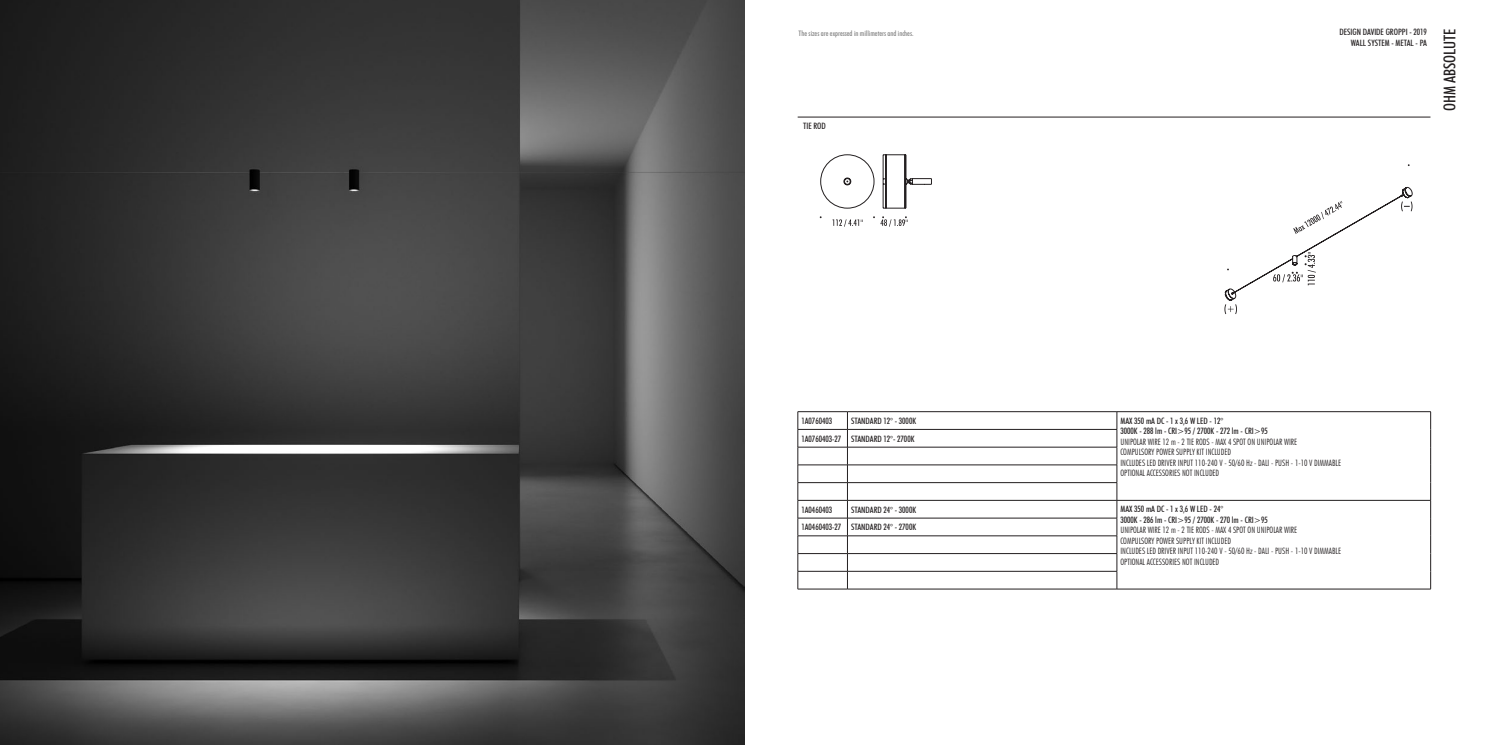
<style>
.page{position:relative;width:1489px;height:745px;background:#fff}
.page>*{position:absolute;margin:0;border:0;box-sizing:border-box;transform-origin:0 0}
.t1{font:500 condensed 16.25px "Futura BT";color:#231f20}
.t2{font:300 condensed 8.75px/10.5px "Futura BT";color:#231f20}
.t3{font:500 condensed 8.75px/10.5px "Futura BT";color:#231f20}
.t4{font:500 condensed 7.5px "Futura BT";color:#808080}
</style>
<div class="page">
<hr style="left:797px;top:117px;width:633px;height:1px;background:#231f20">
<svg style="left:880px;top:216px;width:27px;height:10px"></svg>
<svg style="left:832px;top:219px;width:31px;height:7px"></svg>
<svg style="left:820px;top:154px;width:111px;height:54px"></svg>
<svg style="left:1224px;top:186px;width:188px;height:128px"></svg>
<hr style="left:1116px;top:500px;width:314px;height:1px;background:#231f20">
<hr style="left:1116px;top:588px;width:314px;height:1px;background:#231f20">
<hr style="left:797px;top:411px;width:50px;height:1px;background:#231f20">
<hr style="left:847px;top:411px;width:269px;height:1px;background:#231f20">
<hr style="left:847px;top:500px;width:269px;height:1px;background:#231f20">
<hr style="left:797px;top:429px;width:50px;height:1px;background:#231f20">
<hr style="left:847px;top:429px;width:269px;height:1px;background:#231f20">
<hr style="left:797px;top:446px;width:50px;height:1px;background:#231f20">
<hr style="left:847px;top:446px;width:269px;height:1px;background:#231f20">
<hr style="left:797px;top:464px;width:50px;height:1px;background:#231f20">
<hr style="left:847px;top:464px;width:269px;height:1px;background:#231f20">
<hr style="left:797px;top:482px;width:50px;height:1px;background:#231f20">
<hr style="left:847px;top:482px;width:269px;height:1px;background:#231f20">
<hr style="left:797px;top:500px;width:50px;height:1px;background:#231f20">
<hr style="left:797px;top:517px;width:50px;height:1px;background:#231f20">
<hr style="left:847px;top:517px;width:269px;height:1px;background:#231f20">
<hr style="left:797px;top:535px;width:50px;height:1px;background:#231f20">
<hr style="left:847px;top:535px;width:269px;height:1px;background:#231f20">
<hr style="left:797px;top:553px;width:50px;height:1px;background:#231f20">
<hr style="left:847px;top:553px;width:269px;height:1px;background:#231f20">
<hr style="left:797px;top:570px;width:50px;height:1px;background:#231f20">
<svg style="left:797px;top:411px;width:1px;height:177px"></svg>
<hr style="left:847px;top:570px;width:269px;height:1px;background:#231f20">
<svg style="left:847px;top:411px;width:1px;height:177px"></svg>
<svg style="left:1116px;top:412px;width:1px;height:176px"></svg>
<hr style="left:797px;top:588px;width:50px;height:1px;background:#231f20">
<hr style="left:847px;top:588px;width:269px;height:1px;background:#231f20">
<hr style="left:1116px;top:411px;width:314px;height:1px;background:#231f20">
<svg style="left:1430px;top:411px;width:1px;height:177px"></svg>
<img style="left:0;top:0;width:744px;height:744px">
<p class="t4" style="left:798px;top:28px;width:116px">The sizes are expressed in millimeters and inches.</p>
<p class="t3" style="left:803px;top:120px;width:24px">TIE ROD</p>
<p class="t3" style="left:1339px;top:27px;width:89px;text-align:right">DESIGN DAVIDE GROPPI - 2019<br>WALL SYSTEM - METAL - PA</p>
<h1 class="t1" style="left:1439px;top:111px;width:84px;rotate:-90deg">OHM ABSOLUTE</h1>
<p class="t3" style="left:801px;top:415px;width:32px">1A0760403</p>
<p class="t3" style="left:851px;top:415px;width:67px">STANDARD 12° - 3000K</p>
<p class="t3" style="left:1120px;top:415px;width:149px">MAX 350 mA DC - 1 x 3,6 W LED - 12°<br>3000K - 288 lm - CRI&gt;95 / 2700K - 272 lm - CRI&gt;95</p>
<p class="t2" style="left:1120px;top:436px;width:222px">UNIPOLAR WIRE 12 m - 2 TIE RODS - MAX 4 SPOT ON UNIPOLAR WIRE<br>COMPULSORY POWER SUPPLY KIT INCLUDED<br>INCLUDES LED DRIVER INPUT 110-240 V - 50/60 Hz - DALI - PUSH - 1-10 V DIMMABLE OPTIONAL ACCESSORIES NOT INCLUDED</p>
<p class="t3" style="left:801px;top:433px;width:115px">1A0760403-27 STANDARD 12°- 2700K</p>
<p class="t3" style="left:801px;top:504px;width:32px">1A0460403</p>
<p class="t3" style="left:851px;top:504px;width:67px">STANDARD 24° - 3000K</p>
<p class="t3" style="left:1120px;top:503px;width:149px">MAX 350 mA DC - 1 x 3,6 W LED - 24°<br>3000K - 286 lm - CRI&gt;95 / 2700K - 270 lm - CRI&gt;95</p>
<p class="t2" style="left:1120px;top:524px;width:222px">UNIPOLAR WIRE 12 m - 2 TIE RODS - MAX 4 SPOT ON UNIPOLAR WIRE<br>COMPULSORY POWER SUPPLY KIT INCLUDED<br>INCLUDES LED DRIVER INPUT 110-240 V - 50/60 Hz - DALI - PUSH - 1-10 V DIMMABLE OPTIONAL ACCESSORIES NOT INCLUDED</p>
<p class="t3" style="left:801px;top:521px;width:116px">1A0460403-27 STANDARD 24° - 2700K</p>
</div>
